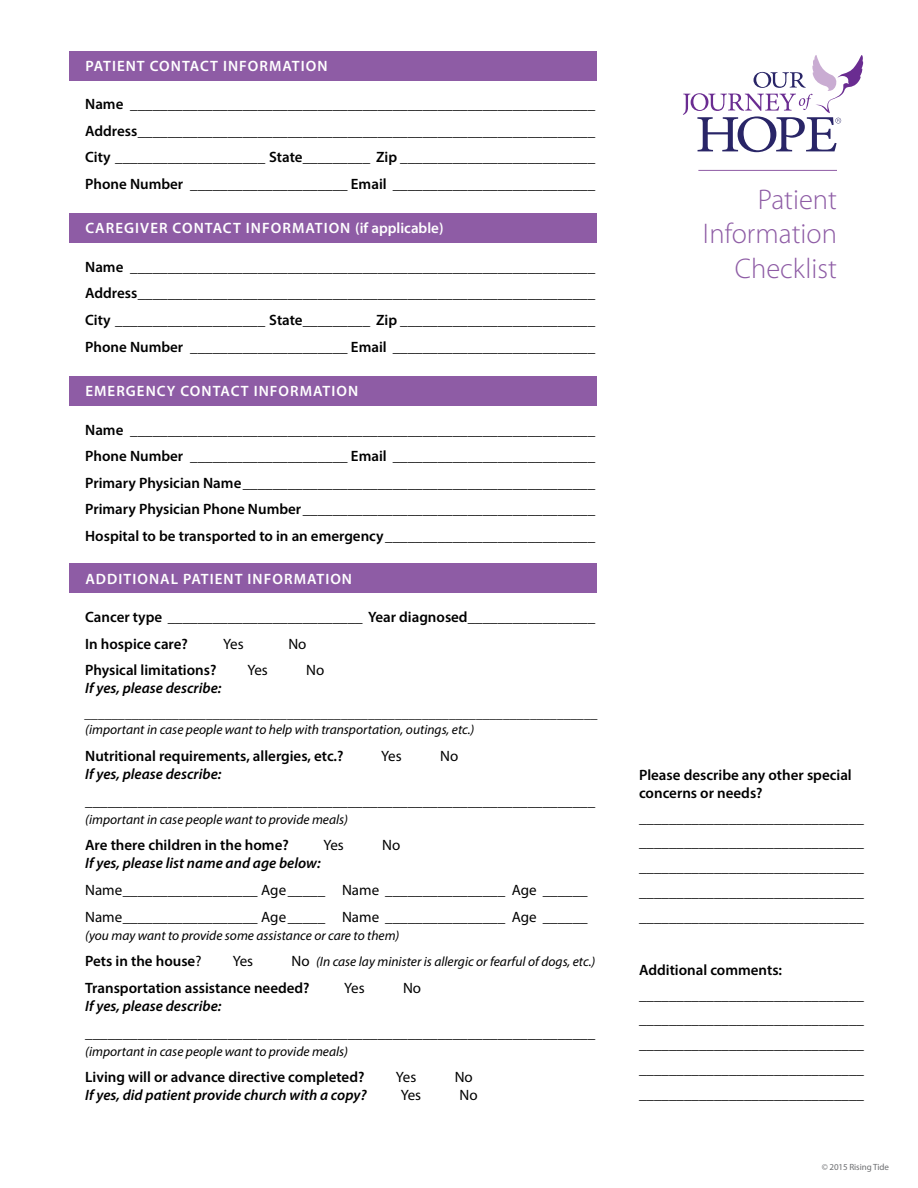
<style>
.page{position:relative;width:918px;height:1188px;background:#fff}
.page>*{position:absolute;margin:0;border:0;box-sizing:border-box;transform-origin:0 0}
.t1{font:300 28.5px/34.2px "Myriad Pro";color:#8e5ca5;text-align:right}
.t2{font:600 15px/26.7px "Myriad Pro";color:#000;text-align:justify}
.t3{font:15px/24.8px "Myriad Pro";color:#000;text-align:justify}
.t4{font:italic 600 15px "Myriad Pro";color:#000}
.t5{font:600 15px "Myriad Pro";letter-spacing:.07em;color:#fff}
.t6{font:italic 13.5px/16.2px "Myriad Pro";color:#000}
.t7{font:9px "Myriad Pro";letter-spacing:-.01em;color:#6d6e71}
.s1{font-weight:400}
.s2{font-style:normal;font-size:15px}
</style>
<div class="page">
<div style="left:69px;top:52px;width:527px;height:29px;background:#8e5ca5"></div>
<div style="left:69px;top:213px;width:527px;height:29px;background:#8e5ca5"></div>
<div style="left:69px;top:376px;width:527px;height:29px;background:#8e5ca5"></div>
<div style="left:69px;top:563px;width:527px;height:29px;background:#8e5ca5"></div>
<svg style="left:683px;top:55px;width:181px;height:97px"></svg>
<hr style="left:698px;top:170px;width:139px;height:1px;background:#8e5ca5">
<p class="t5" style="left:85px;top:56px;width:244px">Patient Contact Information</p>
<p class="t2" style="left:85px;top:90px;width:511px">Name ______________________________________________________________ Address_____________________________________________________________ City ____________________ State_________ Zip __________________________ Phone Number _____________________ Email ___________________________</p>
<p class="t5" style="left:85px;top:219px;width:360px">Caregiver Contact Information (if applicable)</p>
<p class="t2" style="left:85px;top:253px;width:511px">Name ______________________________________________________________ Address_____________________________________________________________ City ____________________ State_________ Zip __________________________ Phone Number _____________________ Email ___________________________</p>
<p class="t5" style="left:85px;top:382px;width:274px">Emergency Contact Information</p>
<p class="t2" style="left:85px;top:416px;width:511px">Name ______________________________________________________________ Phone Number _____________________ Email ___________________________ Primary Physician Name_______________________________________________ Primary Physician Phone Number_______________________________________ Hospital to be transported to in an emergency____________________________</p>
<p class="t5" style="left:85px;top:569px;width:268px">Additional Patient Information</p>
<p class="t2" style="left:85px;top:603px;width:511px">Cancer type __________________________ Year diagnosed_________________<br>In hospice care?</p>
<p class="t3" style="left:223px;top:631px;width:22px">Yes</p>
<p class="t3" style="left:288px;top:631px;width:20px">No</p>
<p class="t2" style="left:85px;top:657px;width:133px">Physical limitations?</p>
<p class="t3" style="left:247px;top:658px;width:22px">Yes</p>
<p class="t3" style="left:306px;top:658px;width:20px">No</p>
<p class="t4" style="left:85px;top:679px;width:138px">If yes, please describe:</p>
<p class="t6" style="left:85px;top:705px;width:514px">____________________________________________________________________________ (important in case people want to help with transportation, outings, etc.)</p>
<p class="t2" style="left:85px;top:742px;width:260px">Nutritional requirements, allergies, etc.?</p>
<p class="t3" style="left:381px;top:743px;width:22px">Yes</p>
<p class="t3" style="left:440px;top:743px;width:20px">No</p>
<p class="t4" style="left:85px;top:764px;width:138px">If yes, please describe:</p>
<p class="t3" style="left:85px;top:788px;width:511px">____________________________________________________________________</p>
<p class="t6" style="left:85px;top:811px;width:264px">(important in case people want to provide meals)</p>
<p class="t2" style="left:85px;top:832px;width:205px">Are there children in the home?</p>
<p class="t3" style="left:323px;top:833px;width:22px">Yes</p>
<p class="t3" style="left:382px;top:833px;width:20px">No</p>
<p class="t4" style="left:85px;top:854px;width:237px">If yes, please list name and age below:</p>
<p class="t3" style="left:85px;top:876px;width:504px;line-height:26.7px">Name__________________ Age_____ Name ________________ Age ______<br>Name__________________ Age_____ Name ________________ Age ______</p>
<p class="t6" style="left:85px;top:927px;width:316px">(you may want to provide some assistance or care to them)</p>
<p class="t2" style="left:85px;top:947px;width:118px">Pets in the house<span class="s1">?</span></p>
<p class="t3" style="left:233px;top:949px;width:22px">Yes</p>
<p class="t6" style="left:292px;top:953px;width:305px"><span class="s2">No</span> (In case lay minister is allergic or fearful of dogs, etc.)</p>
<p class="t2" style="left:85px;top:974px;width:226px">Transportation assistance needed?</p>
<p class="t3" style="left:344px;top:975px;width:22px">Yes</p>
<p class="t3" style="left:403px;top:975px;width:20px">No</p>
<p class="t4" style="left:85px;top:996px;width:138px">If yes, please describe:</p>
<p class="t3" style="left:85px;top:1020px;width:512px">____________________________________________________________________</p>
<p class="t6" style="left:85px;top:1043px;width:264px">(important in case people want to provide meals)</p>
<p class="t2" style="left:85px;top:1063px;width:281px">Living will or advance directive completed?</p>
<p class="t3" style="left:396px;top:1065px;width:22px">Yes</p>
<p class="t3" style="left:455px;top:1065px;width:20px">No</p>
<p class="t4" style="left:85px;top:1086px;width:283px">If yes, did patient provide church with a copy?</p>
<p class="t3" style="left:401px;top:1083px;width:22px">Yes</p>
<p class="t3" style="left:460px;top:1083px;width:20px">No</p>
<h1 class="t1" style="left:703px;top:182px;width:136px">Patient<br>Information<br>Checklist</h1>
<p class="t2" style="left:639px;top:765px;width:214px;line-height:18px">Please describe any other special concerns or needs?</p>
<p class="t3" style="left:639px;top:805px;width:227px">______________________________ ______________________________ ______________________________ ______________________________ ______________________________</p>
<p class="t2" style="left:639px;top:956px;width:145px">Additional comments:</p>
<p class="t3" style="left:639px;top:982px;width:227px">______________________________ ______________________________ ______________________________ ______________________________ ______________________________</p>
<p class="t7" style="left:822px;top:1161px;width:69px">© 2015 Rising Tide</p>
</div>
